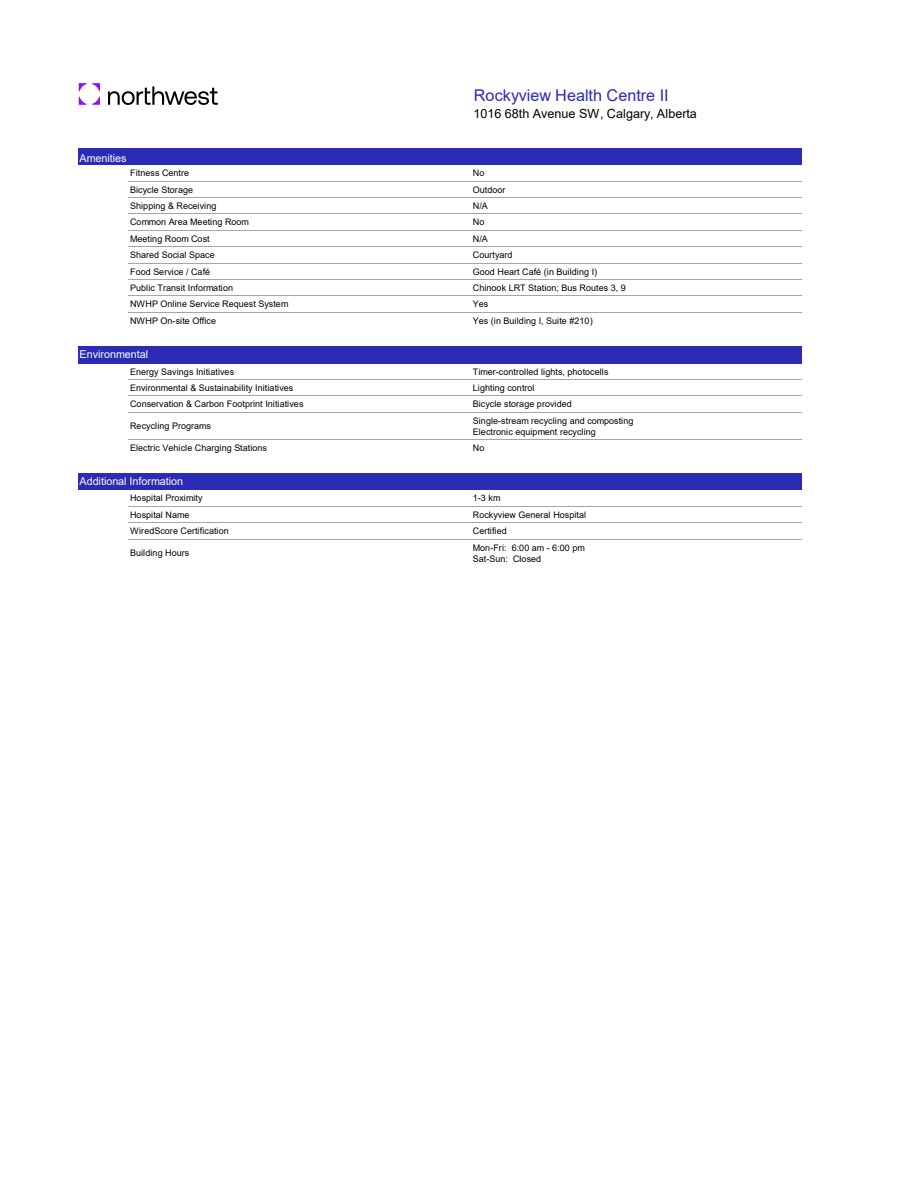
<style>
.page{position:relative;width:918px;height:1189px;background:#fff}
.page>*{position:absolute;margin:0;border:0;box-sizing:border-box;transform-origin:0 0}
.t1{font:16.2px "Arial";color:#2b2bb5}
.t2{font:12.6px "Arial";color:#000}
.t3{font:10.8px "Arial";letter-spacing:-.005em;color:#fff}
.t4{font:9px/11.1px "Arial";letter-spacing:.005em;color:#000}
</style>
<div class="page">
<div style="left:78px;top:148px;width:723px;height:17px;background:#2b2bb5"></div>
<div style="left:78px;top:346px;width:723px;height:17px;background:#2b2bb5"></div>
<div style="left:78px;top:473px;width:723px;height:17px;background:#2b2bb5"></div>
<hr style="left:128px;top:181px;width:673px;height:1px;background:#a6a6a6">
<hr style="left:128px;top:197px;width:673px;height:1px;background:#a6a6a6">
<hr style="left:128px;top:213px;width:673px;height:1px;background:#a6a6a6">
<hr style="left:128px;top:230px;width:673px;height:1px;background:#a6a6a6">
<hr style="left:128px;top:246px;width:673px;height:1px;background:#a6a6a6">
<hr style="left:128px;top:262px;width:673px;height:1px;background:#a6a6a6">
<hr style="left:128px;top:279px;width:673px;height:1px;background:#a6a6a6">
<hr style="left:128px;top:295px;width:673px;height:1px;background:#a6a6a6">
<hr style="left:128px;top:312px;width:673px;height:1px;background:#a6a6a6">
<hr style="left:128px;top:379px;width:673px;height:1px;background:#a6a6a6">
<hr style="left:128px;top:395px;width:673px;height:1px;background:#a6a6a6">
<hr style="left:128px;top:411px;width:673px;height:1px;background:#a6a6a6">
<hr style="left:128px;top:439px;width:673px;height:1px;background:#a6a6a6">
<hr style="left:128px;top:505px;width:673px;height:1px;background:#a6a6a6">
<hr style="left:128px;top:522px;width:673px;height:1px;background:#a6a6a6">
<hr style="left:128px;top:538px;width:673px;height:1px;background:#a6a6a6">
<svg style="left:79px;top:83px;width:21px;height:22px"></svg>
<svg style="left:108px;top:86px;width:110px;height:19px"></svg>
<p class="t3" style="left:80px;top:151px;width:48px">Amenities</p>
<p class="t1" style="left:474px;top:84px;width:196px">Rockyview Health Centre II</p>
<p class="t2" style="left:473px;top:105px;width:225px">1016 68th Avenue SW, Calgary, Alberta</p>
<p class="t4" style="left:130px;top:167px;width:61px">Fitness Centre</p>
<p class="t4" style="left:473px;top:167px;width:13px">No</p>
<p class="t4" style="left:130px;top:184px;width:64px">Bicycle Storage</p>
<p class="t4" style="left:473px;top:184px;width:34px">Outdoor</p>
<p class="t4" style="left:130px;top:200px;width:88px">Shipping &amp; Receiving</p>
<p class="t4" style="left:473px;top:200px;width:17px">N/A</p>
<p class="t4" style="left:130px;top:216px;width:120px">Common Area Meeting Room</p>
<p class="t4" style="left:473px;top:216px;width:13px">No</p>
<p class="t4" style="left:130px;top:233px;width:81px">Meeting Room Cost</p>
<p class="t4" style="left:473px;top:233px;width:17px">N/A</p>
<p class="t4" style="left:130px;top:249px;width:86px">Shared Social Space</p>
<p class="t4" style="left:473px;top:249px;width:41px">Courtyard</p>
<p class="t4" style="left:130px;top:266px;width:82px">Food Service / Café</p>
<p class="t4" style="left:473px;top:266px;width:126px">Good Heart Café (in Building I)</p>
<p class="t4" style="left:130px;top:282px;width:104px">Public Transit Information</p>
<p class="t4" style="left:473px;top:282px;width:154px">Chinook LRT Station; Bus Routes 3, 9</p>
<p class="t4" style="left:130px;top:298px;width:160px">NWHP Online Service Request System</p>
<p class="t4" style="left:473px;top:298px;width:17px">Yes</p>
<p class="t4" style="left:130px;top:315px;width:88px">NWHP On-site Office</p>
<p class="t4" style="left:473px;top:315px;width:121px">Yes (in Building I, Suite #210)</p>
<p class="t3" style="left:80px;top:347px;width:70px">Environmental</p>
<p class="t4" style="left:130px;top:365px;width:106px">Energy Savings Initiatives</p>
<p class="t4" style="left:473px;top:365px;width:137px">Timer-controlled lights, photocells</p>
<p class="t4" style="left:130px;top:382px;width:165px">Environmental &amp; Sustainability Initiatives</p>
<p class="t4" style="left:473px;top:382px;width:63px">Lighting control</p>
<p class="t4" style="left:130px;top:398px;width:175px">Conservation &amp; Carbon Footprint Initiatives</p>
<p class="t4" style="left:473px;top:398px;width:100px">Bicycle storage provided</p>
<p class="t4" style="left:130px;top:420px;width:82px">Recycling Programs</p>
<p class="t4" style="left:473px;top:415px;width:162px">Single-stream recycling and composting<br>Electronic equipment recycling</p>
<p class="t4" style="left:130px;top:442px;width:138px">Electric Vehicle Charging Stations</p>
<p class="t4" style="left:473px;top:442px;width:13px">No</p>
<p class="t3" style="left:80px;top:474px;width:105px">Additional Information</p>
<p class="t4" style="left:130px;top:492px;width:74px">Hospital Proximity</p>
<p class="t4" style="left:473px;top:492px;width:29px">1-3 km</p>
<p class="t4" style="left:130px;top:509px;width:61px">Hospital Name</p>
<p class="t4" style="left:473px;top:509px;width:115px">Rockyview General Hospital</p>
<p class="t4" style="left:130px;top:525px;width:100px">WiredScore Certification</p>
<p class="t4" style="left:473px;top:525px;width:35px">Certified</p>
<p class="t4" style="left:130px;top:547px;width:61px">Building Hours</p>
<p class="t4" style="left:473px;top:541px;width:114px">Mon-Fri: 6:00 am - 6:00 pm<br>Sat-Sun: Closed</p>
</div>
